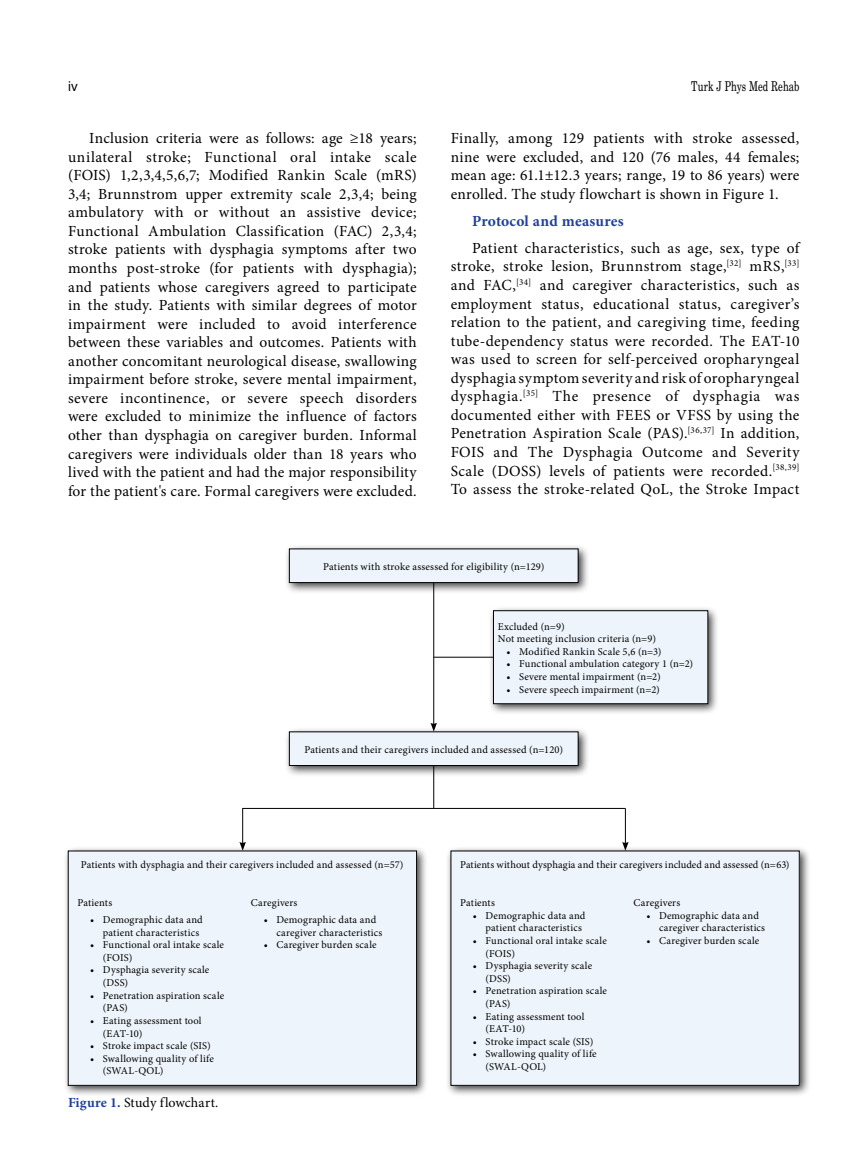
<style>
.page{position:relative;width:859px;height:1170px;background:#fff}
.page>*{position:absolute;margin:0;border:0;box-sizing:border-box;transform-origin:0 0}
.t1{font:15.45px/18.6px "Minion Pro";letter-spacing:.015em;color:#000;text-align:justify}
.t2{font:700 15.45px "Minion Pro";letter-spacing:.015em;color:#20419b}
.t3{font:13.95px "Minion Pro";letter-spacing:.005em;color:#000}
.t4{font:13.5px "Madison Tr";letter-spacing:.005em;color:#000}
.t5{font:13.5px "Helvetica Normal Tr";color:#000}
.t6{font:10.5px/12.6px "Minion Pro";letter-spacing:.015em;color:#000}
.s1{font-weight:700;color:#20419b}
</style>
<div class="page">
<div style="left:284px;top:543px;width:305px;height:51px;background:#000;opacity:.75"></div>
<div style="left:289px;top:549px;width:289px;height:33px;background:#eef4fb"></div>
<div style="left:284px;top:726px;width:305px;height:50px;background:#000;opacity:.75"></div>
<div style="left:289px;top:731px;width:289px;height:34px;background:#eef4fb"></div>
<div style="left:63px;top:845px;width:365px;height:251px;background:#000;opacity:.75"></div>
<div style="left:68px;top:850px;width:349px;height:235px;background:#eef4fb"></div>
<div style="left:445px;top:845px;width:365px;height:251px;background:#000;opacity:.75"></div>
<div style="left:451px;top:850px;width:348px;height:235px;background:#eef4fb"></div>
<div style="left:488px;top:605px;width:231px;height:110px;background:#000;opacity:.75"></div>
<div style="left:493px;top:610px;width:215px;height:93px;background:#eef4fb"></div>
<div style="left:493px;top:610px;width:215px;height:93px;border:1px solid #000"></div>
<hr style="left:433px;top:582px;width:1px;height:143px;background:#000">
<svg style="left:430px;top:722px;width:7px;height:9px"></svg>
<hr style="left:242px;top:808px;width:1px;height:36px;background:#000">
<svg style="left:239px;top:841px;width:7px;height:9px"></svg>
<hr style="left:625px;top:808px;width:1px;height:36px;background:#000">
<svg style="left:622px;top:841px;width:7px;height:9px"></svg>
<hr style="left:434px;top:657px;width:59px;height:1px;background:#000">
<hr style="left:433px;top:765px;width:1px;height:43px;background:#000">
<hr style="left:242px;top:808px;width:383px;height:1px;background:#000">
<p class="t5" style="left:68px;top:78px;width:11px">iv</p>
<p class="t4" style="left:691px;top:78px;width:110px">Turk J Phys Med Rehab</p>
<p class="t1" style="left:68px;top:129px;width:350px;text-indent:21px">Inclusion criteria were as follows: age ≥18 years; unilateral stroke; Functional oral intake scale (FOIS) 1,2,3,4,5,6,7; Modified Rankin Scale (mRS)<br>3,4; Brunnstrom upper extremity scale 2,3,4; being ambulatory with or without an assistive device; Functional Ambulation Classification (FAC) 2,3,4; stroke patients with dysphagia symptoms after two months post-stroke (for patients with dysphagia); and patients whose caregivers agreed to participate in the study. Patients with similar degrees of motor impairment were included to avoid interference between these variables and outcomes. Patients with another concomitant neurological disease, swallowing impairment before stroke, severe mental impairment, severe incontinence, or severe speech disorders were excluded to minimize the influence of factors other than dysphagia on caregiver burden. Informal caregivers were individuals older than 18 years who lived with the patient and had the major responsibility for the patient's care. Formal caregivers were excluded.</p>
<p class="t1" style="left:451px;top:129px;width:350px">Finally, among 129 patients with stroke assessed, nine were excluded, and 120 (76 males, 44 females; mean age: 61.1±12.3 years; range, 19 to 86 years) were enrolled. The study flowchart is shown in Figure 1.</p>
<p class="t2" style="left:472px;top:210px;width:153px">Protocol and measures</p>
<p class="t1" style="left:451px;top:239px;width:350px;text-indent:21px">Patient characteristics, such as age, sex, type of stroke, stroke lesion, Brunnstrom stage,<sup>[32]</sup> mRS,<sup>[33] </sup>and FAC,<sup>[34]</sup> and caregiver characteristics, such as employment status, educational status, caregiver’s relation to the patient, and caregiving time, feeding tube-dependency status were recorded. The EAT-10 was used to screen for self-perceived oropharyngeal dysphagia symptom severity and risk of oropharyngeal dysphagia.<sup>[35]</sup> The presence of dysphagia was documented either with FEES or VFSS by using the Penetration Aspiration Scale (PAS).<sup>[36,37]</sup> In addition, FOIS and The Dysphagia Outcome and Severity Scale (DOSS) levels of patients were recorded.<sup>[38,39] </sup>To assess the stroke-related QoL, the Stroke Impact</p>
<p class="t6" style="left:323px;top:560px;width:223px">Patients with stroke assessed for eligibility (n=129)</p>
<p class="t6" style="left:498px;top:620px;width:160px">Excluded (n=9)<br>Not meeting inclusion criteria (n=9)</p>
<p class="t6" style="left:506px;top:645px;width:157px">• Modified Rankin Scale 5,6 (n=3)</p>
<p class="t6" style="left:506px;top:657px;width:188px">• Functional ambulation category 1 (n=2)</p>
<p class="t6" style="left:506px;top:670px;width:156px">• Severe mental impairment (n=2)</p>
<p class="t6" style="left:506px;top:683px;width:155px">• Severe speech impairment (n=2)</p>
<p class="t6" style="left:304px;top:742px;width:260px">Patients and their caregivers included and assessed (n=120)</p>
<p class="t6" style="left:81px;top:858px;width:324px">Patients with dysphagia and their caregivers included and assessed (n=57)</p>
<p class="t6" style="left:460px;top:858px;width:331px">Patients without dysphagia and their caregivers included and assessed (n=63)</p>
<p class="t6" style="left:77px;top:896px;width:36px">Patients</p>
<p class="t6" style="left:103px;top:913px;width:101px;text-indent:-13px">• Demographic data and patient characteristics</p>
<p class="t6" style="left:103px;top:938px;width:123px;text-indent:-13px">• Functional oral intake scale (FOIS)</p>
<p class="t6" style="left:103px;top:963px;width:108px;text-indent:-13px">• Dysphagia severity scale (DSS)</p>
<p class="t6" style="left:103px;top:988px;width:123px;text-indent:-13px">• Penetration aspiration scale (PAS)</p>
<p class="t6" style="left:103px;top:1014px;width:100px;text-indent:-13px">• Eating assessment tool (EAT-10)</p>
<p class="t6" style="left:90px;top:1039px;width:122px">• Stroke impact scale (SIS)</p>
<p class="t6" style="left:103px;top:1051px;width:112px;text-indent:-13px">• Swallowing quality of life (SWAL-QOL)</p>
<p class="t6" style="left:251px;top:896px;width:48px">Caregivers</p>
<p class="t6" style="left:276px;top:913px;width:107px;text-indent:-13px">• Demographic data and caregiver characteristics</p>
<p class="t6" style="left:264px;top:938px;width:114px">• Caregiver burden scale</p>
<p class="t6" style="left:634px;top:896px;width:48px">Caregivers</p>
<p class="t6" style="left:659px;top:909px;width:107px;text-indent:-13px">• Demographic data and caregiver characteristics</p>
<p class="t6" style="left:646px;top:934px;width:114px">• Caregiver burden scale</p>
<p class="t6" style="left:460px;top:896px;width:36px">Patients</p>
<p class="t6" style="left:486px;top:909px;width:101px;text-indent:-13px">• Demographic data and patient characteristics</p>
<p class="t6" style="left:486px;top:934px;width:123px;text-indent:-13px">• Functional oral intake scale (FOIS)</p>
<p class="t6" style="left:486px;top:959px;width:108px;text-indent:-13px">• Dysphagia severity scale (DSS)</p>
<p class="t6" style="left:486px;top:984px;width:123px;text-indent:-13px">• Penetration aspiration scale (PAS)</p>
<p class="t6" style="left:486px;top:1009px;width:100px;text-indent:-13px">• Eating assessment tool (EAT-10)</p>
<p class="t6" style="left:473px;top:1035px;width:122px">• Stroke impact scale (SIS)</p>
<p class="t6" style="left:486px;top:1047px;width:112px;text-indent:-13px">• Swallowing quality of life (SWAL-QOL)</p>
<p class="t3" style="left:68px;top:1093px;width:152px"><span class="s1">Figure 1.</span> Study flowchart.</p>
</div>
